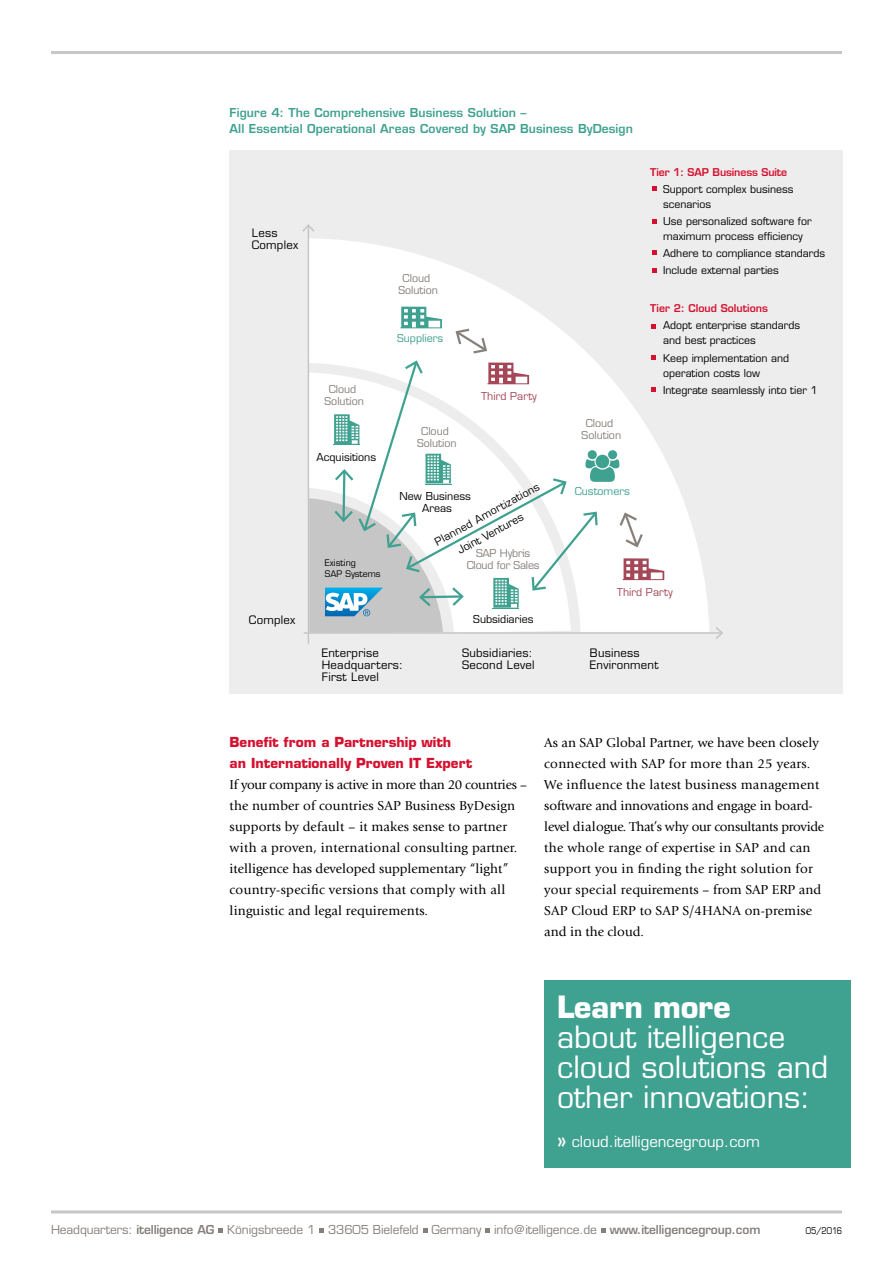
<style>
.page{position:relative;width:893px;height:1263px;background:#fff}
.page>*{position:absolute;margin:0;border:0;box-sizing:border-box;transform-origin:0 0}
.t1{font:500 30px/30px "Eurostile LTCE";color:#fff}
.t2{font:700 30px "Eurostile LTCE";letter-spacing:-.01em;color:#fff}
.t3{font:500 15px "Eurostile LTCE";color:#fff}
.t4{font:13.5px/21px "Giovanni";letter-spacing:.01em;color:#000}
.t5{font:700 13.5px/21px "Eurostile LTCE";color:#d51130}
.t6{font:500 12px "Eurostile LTCE";letter-spacing:-.01em;color:#86807b}
.t7{font:600 12px/16.5px "Eurostile LTCE";letter-spacing:.01em;color:#3fa190}
.t8{font:500 11.4px/12px "Eurostile LTCE";letter-spacing:.02em;color:#000}
.t9{font:500 10.65px/12px "Eurostile LTCE";color:#010202;text-align:center}
.t10{font:500 10.65px/12px "Eurostile LTCE";color:#86807b;text-align:center}
.t11{font:500 10.65px/12px "Eurostile LTCE";letter-spacing:-.02em;color:#86807b;text-align:center}
.t12{font:500 10.65px "Eurostile LTCE";color:#a44756}
.t13{font:500 10.65px "Eurostile LTCE";color:#3fa190}
.t14{font:500 10.5px/15px "Eurostile LTCE";color:#000}
.t15{font:600 10.5px "Eurostile LTCE";color:#d51130}
.t16{font:500 9px "Eurostile LTCE";color:#000;scale:.85 1}
.t17{font:500 8.85px/10.6px "Eurostile LTCE";color:#010202}
.s1{font-weight:600;font-size:18px}
.s2{font-weight:600}
</style>
<div class="page">
<hr style="left:51px;top:1210px;width:791px;height:3px;background:#c6c6c6">
<svg style="left:218px;top:1228px;width:5px;height:5px"></svg>
<svg style="left:319px;top:1228px;width:5px;height:5px"></svg>
<svg style="left:423px;top:1228px;width:5px;height:5px"></svg>
<svg style="left:485px;top:1228px;width:5px;height:5px"></svg>
<svg style="left:601px;top:1228px;width:5px;height:5px"></svg>
<hr style="left:51px;top:51px;width:791px;height:3px;background:#c6c6c6">
<div style="left:544px;top:980px;width:306px;height:187px;background:#3fa190"></div>
<div style="left:230px;top:151px;width:613px;height:543px;background:#ededed"></div>
<svg style="left:652px;top:186px;width:5px;height:5px"></svg>
<svg style="left:652px;top:219px;width:5px;height:5px"></svg>
<svg style="left:310px;top:238px;width:399px;height:394px"></svg>
<hr style="left:308px;top:226px;width:1px;height:417px;background:#c6c6c6">
<svg style="left:302px;top:224px;width:13px;height:8px"></svg>
<hr style="left:304px;top:632px;width:418px;height:2px;background:#c6c6c6">
<svg style="left:716px;top:627px;width:7px;height:12px"></svg>
<svg style="left:309px;top:307px;width:355px;height:326px;background:#ecf0f0"></svg>
<p class="t7" style="left:230px;top:104px;width:405px">Figure 4: The Comprehensive Business Solution –<br>All Essential Operational Areas Covered by SAP Business ByDesign</p>
<p class="t8" style="left:252px;top:226px;width:48px">Less<br>Complex</p>
<p class="t10" style="left:325px;top:383px;width:41px">Cloud<br>Solution</p>
<p class="t9" style="left:316px;top:451px;width:61px">Acquisitions</p>
<p class="t17" style="left:325px;top:557px;width:57px">Existing<br>SAP Systems</p>
<p class="t10" style="left:398px;top:272px;width:41px">Cloud<br>Solution</p>
<p class="t13" style="left:397px;top:332px;width:48px">Suppliers</p>
<p class="t10" style="left:417px;top:425px;width:41px">Cloud<br>Solution</p>
<p class="t12" style="left:481px;top:390px;width:57px">Third Party</p>
<p class="t9" style="left:433px;top:537px;width:119px;rotate:-29deg">Planned Amortizations</p>
<p class="t9" style="left:400px;top:491px;width:73px">New Business<br>Areas</p>
<p class="t9" style="left:456px;top:545px;width:74px;rotate:-28deg">Joint Ventures</p>
<p class="t11" style="left:467px;top:547px;width:74px">SAP Hybris<br>Cloud for Sales</p>
<p class="t10" style="left:582px;top:417px;width:41px">Cloud<br>Solution</p>
<p class="t13" style="left:575px;top:485px;width:57px">Customers</p>
<p class="t15" style="left:650px;top:165px;width:139px">Tier 1: SAP Business Suite</p>
<p class="t14" style="left:663px;top:181px;width:132px">Support complex business scenarios</p>
<p class="t14" style="left:663px;top:214px;width:150px">Use personalized software for maximum process efficiency</p>
<p class="t14" style="left:663px;top:245px;width:164px;line-height:17.1px">Adhere to compliance standards<br>Include external parties</p>
<p class="t15" style="left:650px;top:302px;width:119px">Tier 2: Cloud Solutions</p>
<p class="t14" style="left:663px;top:318px;width:139px">Adopt enterprise standards and best practices</p>
<p class="t14" style="left:663px;top:350px;width:128px">Keep implementation and operation costs low</p>
<p class="t14" style="left:663px;top:382px;width:156px">Integrate seamlessly into tier 1</p>
<p class="t8" style="left:249px;top:613px;width:48px">Complex</p>
<p class="t9" style="left:473px;top:613px;width:62px">Subsidiaries</p>
<p class="t8" style="left:322px;top:647px;width:83px">Enterprise<br>Headquarters:<br>First Level</p>
<p class="t8" style="left:462px;top:647px;width:74px">Subsidiaries:<br>Second Level</p>
<p class="t12" style="left:617px;top:586px;width:57px">Third Party</p>
<p class="t8" style="left:590px;top:647px;width:70px">Business<br>Environment</p>
<p class="t5" style="left:230px;top:732px;width:244px">Benefit from a Partnership with<br>an Internationally Proven IT Expert</p>
<p class="t4" style="left:230px;top:774px;width:299px">If your company is active in more than 20 countries – the number of countries SAP Business ByDesign supports by default – it makes sense to partner with a proven, international consulting partner. itelligence has developed supplementary “light” country-specific versions that comply with all linguistic and legal requirements.</p>
<p class="t4" style="left:544px;top:732px;width:281px">As an SAP Global Partner, we have been closely connected with SAP for more than 25 years.<br>We influence the latest business management software and innovations and engage in board&shy;level dialogue. That’s why our consultants provide the whole range of expertise in SAP and can support you in finding the right solution for your special requirements – from SAP ERP and SAP Cloud ERP to SAP S/4HANA on-premise and in the cloud.</p>
<h1 class="t2" style="left:557px;top:988px;width:175px">Learn more</h1>
<h1 class="t1" style="left:557px;top:1022px;width:273px">about itelligence cloud solutions and other innovations:</h1>
<p class="t3" style="left:557px;top:1133px;width:204px"><span class="s1">»</span> cloud.itelligencegroup.com</p>
<p class="t6" style="left:51px;top:1223px;width:711px">Headquarters: <span class="s2">itelligence AG</span> Königsbreede 1 33605 Bielefeld Germany info@itelligence.de <span class="s2">www.itelligencegroup.com</span></p>
<p class="t16" style="left:806px;top:1225px;width:44px">05/2016</p>
</div>
